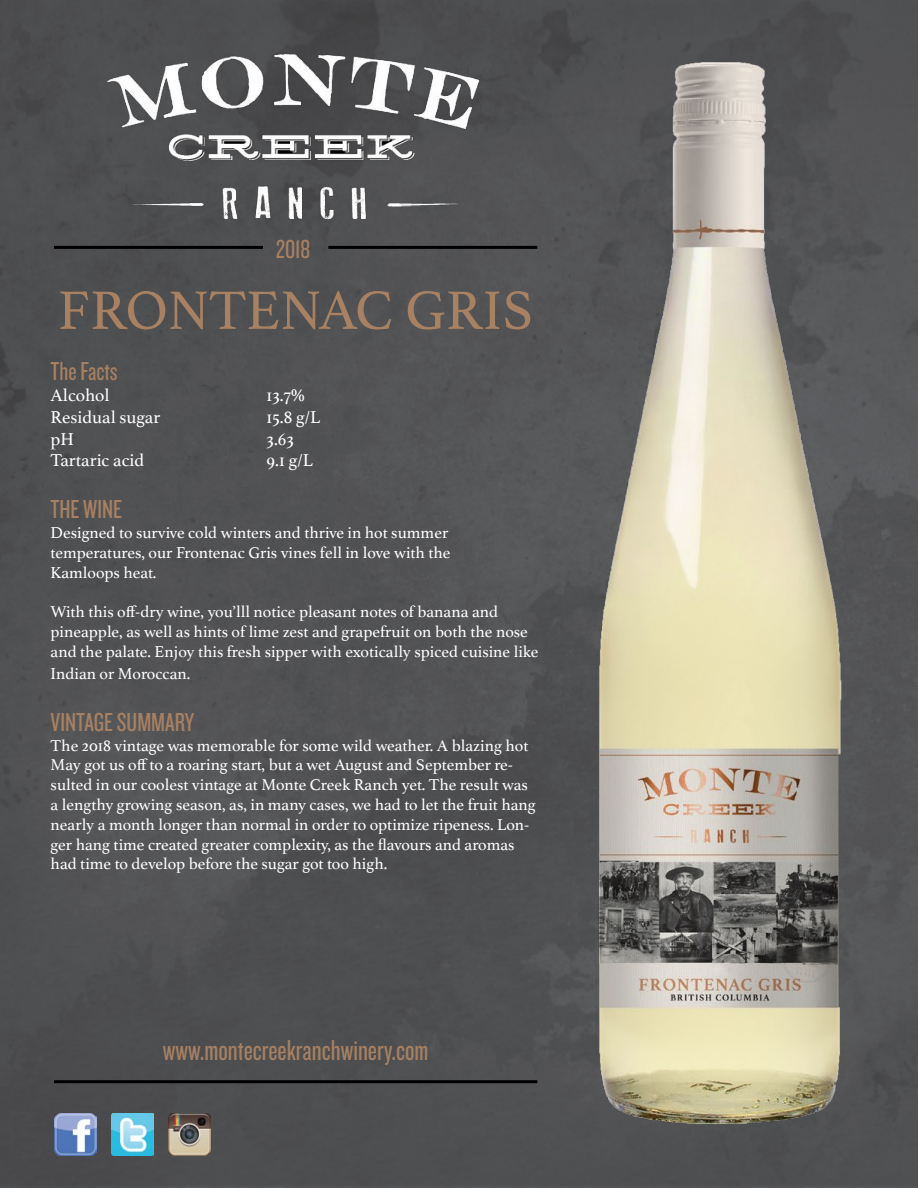
<style>
.page{position:relative;width:918px;height:1188px;background:#505153}
.page>*{position:absolute;margin:0;border:0;box-sizing:border-box;transform-origin:0 0}
.t1{font:57px "Athelas";color:#a88162}
.t2{font:30px "Knockout 28 Junior Feathrwt";color:#a88162}
.t3{font:27px "Knockout 28 Junior Feathrwt";color:#a88162}
.t4{font:18px "Athelas";color:#fff}
.t5{font:16.5px/19.8px "Athelas";color:#fff}
</style>
<div class="page">
<img style="left:572px;top:39px;width:292px;height:1107px">
<img style="left:54px;top:1113px;width:42px;height:42px">
<img style="left:111px;top:1113px;width:42px;height:42px">
<img style="left:168px;top:1113px;width:43px;height:42px">
<img style="left:108px;top:54px;width:382px;height:192px">
<hr style="left:328px;top:246px;width:209px;height:3px;background:#000">
<hr style="left:54px;top:246px;width:209px;height:3px;background:#000">
<hr style="left:54px;top:1080px;width:483px;height:3px;background:#000">
<h3 class="t3" style="left:276px;top:232px;width:36px">2018</h3>
<h1 class="t1" style="left:58px;top:265px;width:477px">FRONTENAC GRIS</h1>
<h3 class="t3" style="left:51px;top:354px;width:69px">The Facts</h3>
<p class="t4" style="left:51px;top:381px;width:61px">Alcohol</p>
<p class="t4" style="left:267px;top:381px;width:40px">13.7%</p>
<p class="t4" style="left:51px;top:403px;width:111px">Residual sugar</p>
<p class="t4" style="left:267px;top:403px;width:55px">15.8 g/L</p>
<p class="t4" style="left:51px;top:424px;width:25px">pH</p>
<p class="t4" style="left:267px;top:424px;width:29px">3.63</p>
<p class="t4" style="left:51px;top:446px;width:95px">Tartaric acid</p>
<p class="t4" style="left:267px;top:446px;width:48px">9.1 g/L</p>
<h3 class="t3" style="left:51px;top:493px;width:73px">THE WINE</h3>
<p class="t5" style="left:51px;top:522px;width:401px">Designed to survive cold winters and thrive in hot summer temperatures, our Frontenac Gris vines fell in love with the<br>Kamloops heat.</p>
<p class="t5" style="left:51px;top:602px;width:489px">With this off-dry wine, you’lll notice pleasant notes of banana and pineapple, as well as hints of lime zest and grapefruit on both the nose and the palate. Enjoy this fresh sipper with exotically spiced cuisine like</p>
<p class="t5" style="left:51px;top:663px;width:141px">Indian or Moroccan.</p>
<h3 class="t3" style="left:51px;top:705px;width:145px">VINTAGE SUMMARY</h3>
<p class="t5" style="left:51px;top:735px;width:487px">The 2018 vintage was memorable for some wild weather. A blazing hot May got us off to a roaring start, but a wet August and September re&shy;sulted in our coolest vintage at Monte Creek Ranch yet. The result was a lengthy growing season, as, in many cases, we had to let the fruit hang nearly a month longer than normal in order to optimize ripeness. Lon&shy;ger hang time created greater complexity, as the flavours and aromas had time to develop before the sugar got too high.</p>
<h2 class="t2" style="left:163px;top:1032px;width:267px">www.montecreekranchwinery.com</h2>
</div>
